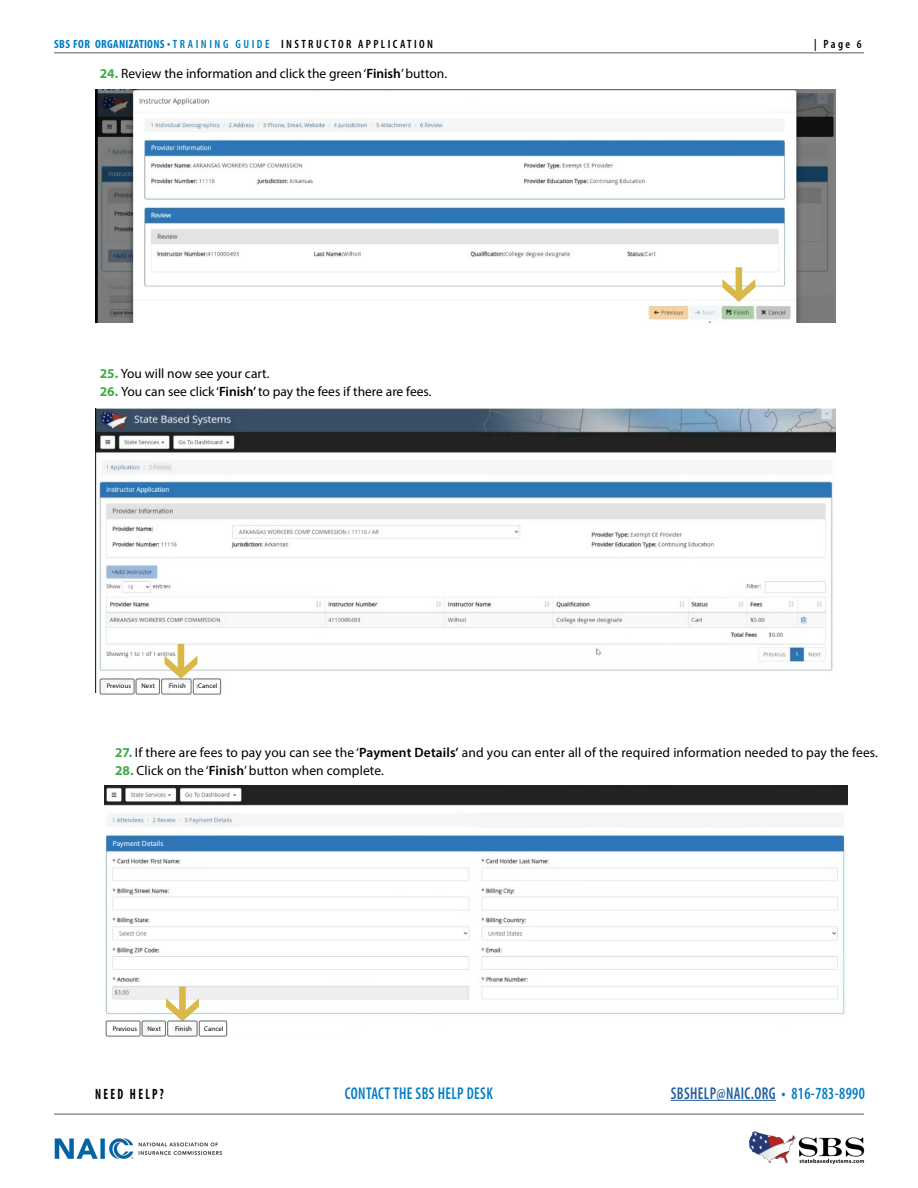
<style>
.page{position:relative;width:918px;height:1188px;background:#fff}
.page>*{position:absolute;margin:0;border:0;box-sizing:border-box;transform-origin:0 0}
.t1{font:600 condensed 17.1px "Myriad Pro";letter-spacing:.025em;color:#215e9e;scale:.88 1}
.t2{font:600 condensed 17.1px "Myriad Pro";letter-spacing:.025em;color:#007cc3;scale:.88 1}
.t3{font:700 condensed 15px "Myriad Pro";letter-spacing:.2em;color:#000;scale:.79 1}
.t4{font:13.5px "Myriad Pro";color:#000}
.t5{font:600 condensed 12px "Myriad Pro";letter-spacing:.2em;color:#000}
.t6{font:7.5px "Myriad Pro";color:#fff}
.t7{font:6.75px "Myriad Pro";letter-spacing:.01em;color:#000}
.s1{font-weight:700;color:#007cc3}
.s2{font-size:13.65px;color:#007cc3}
.s3{color:#007cc3}
.s4{font-weight:700;color:#41ad49}
.s5{font-weight:600}
</style>
<div class="page">
<hr style="left:54px;top:1114px;width:810px;height:1px;background:#58595b">
<img style="left:749px;top:1132px;width:116px;height:32px">
<img style="left:54px;top:1138px;width:168px;height:21px">
<hr style="left:671px;top:1100px;width:105px;height:1px;background:#215e9e">
<img style="left:95px;top:90px;width:740px;height:233px">
<img style="left:95px;top:408px;width:740px;height:285px">
<img style="left:104px;top:786px;width:744px;height:249px">
<hr style="left:54px;top:52px;width:810px;height:1px;background:#58595b">
<div style="left:111px;top:839px;width:91px;height:11px;background:#2f76b8"></div>
<div style="left:111px;top:1024px;width:28px;height:10px;background:#fff"></div>
<div style="left:148px;top:1024px;width:19px;height:10px;background:#fff"></div>
<div style="left:173px;top:1024px;width:22px;height:10px;background:#f6f6f6"></div>
<div style="left:200px;top:1024px;width:26px;height:8px;background:#fff"></div>
<div style="left:107px;top:683px;width:26px;height:8px;background:#fff"></div>
<div style="left:141px;top:683px;width:27px;height:8px;background:#fff"></div>
<div style="left:169px;top:683px;width:26px;height:8px;background:#fff"></div>
<div style="left:198px;top:683px;width:20px;height:8px;background:#fff"></div>
<svg style="left:722px;top:267px;width:33px;height:35px"></svg>
<svg style="left:165px;top:644px;width:32px;height:35px"></svg>
<svg style="left:166px;top:987px;width:33px;height:34px"></svg>
<div style="left:161px;top:679px;width:30px;height:15px;border:1px solid #6d6e71;border-radius:2px"></div>
<div style="left:167px;top:1021px;width:30px;height:15px;border:1px solid #6d6e71;border-radius:2px"></div>
<div style="left:193px;top:679px;width:28px;height:15px;border:1px solid #6d6e71;border-radius:2px"></div>
<div style="left:199px;top:1021px;width:28px;height:15px;border:1px solid #6d6e71;border-radius:2px"></div>
<div style="left:100px;top:679px;width:34px;height:15px;border:1px solid #6d6e71;border-radius:2px"></div>
<div style="left:106px;top:1021px;width:34px;height:15px;border:1px solid #6d6e71;border-radius:2px"></div>
<div style="left:136px;top:679px;width:24px;height:15px;border:1px solid #6d6e71;border-radius:2px"></div>
<div style="left:142px;top:1021px;width:24px;height:15px;border:1px solid #6d6e71;border-radius:2px"></div>
<p class="t5" style="left:54px;top:37px;width:381px"><span class="s1">SBS FOR ORGANIZATIONS</span> <span class="s2">•</span> <span class="s3">TRAINING GUIDE</span> INSTRUCTOR APPLICATION</p>
<p class="t5" style="left:814px;top:37px;width:49px">| Page 6</p>
<p class="t4" style="left:100px;top:65px;width:349px"><span class="s4">24.</span> Review the information and click the green ‘<span class="s5">Finish</span>’ button.</p>
<p class="t4" style="left:100px;top:365px;width:171px"><span class="s4">25.</span> You will now see your cart.</p>
<p class="t4" style="left:100px;top:383px;width:333px"><span class="s4">26.</span> You can see click ‘<span class="s5">Finish’</span> to pay the fees if there are fees.</p>
<p class="t7" style="left:107px;top:682px;width:26px">Previous</p>
<p class="t7" style="left:141px;top:682px;width:15px">Next</p>
<p class="t7" style="left:169px;top:682px;width:18px">Finish</p>
<p class="t7" style="left:198px;top:682px;width:21px">Cancel</p>
<p class="t4" style="left:115px;top:744px;width:765px"><span class="s4">27.</span> If there are fees to pay you can see the ‘<span class="s5">Payment Details’</span> and you can enter all of the required information needed to pay the fees.</p>
<p class="t4" style="left:115px;top:762px;width:270px"><span class="s4">28.</span> Click on the ‘<span class="s5">Finish</span>’ button when complete.</p>
<p class="t6" style="left:113px;top:839px;width:52px">Payment Details</p>
<p class="t7" style="left:113px;top:1024px;width:26px">Previous</p>
<p class="t7" style="left:147px;top:1024px;width:15px">Next</p>
<p class="t7" style="left:175px;top:1024px;width:18px">Finish</p>
<p class="t7" style="left:204px;top:1024px;width:21px">Cancel</p>
<p class="t3" style="left:95px;top:1084px;width:89px">NEED HELP?</p>
<p class="t2" style="left:345px;top:1082px;width:170px">CONTACT THE SBS HELP DESK</p>
<p class="t1" style="left:671px;top:1082px;width:222px">SBSHELP@NAIC.ORG <span class="s3">• 816-783-8990</span></p>
</div>
